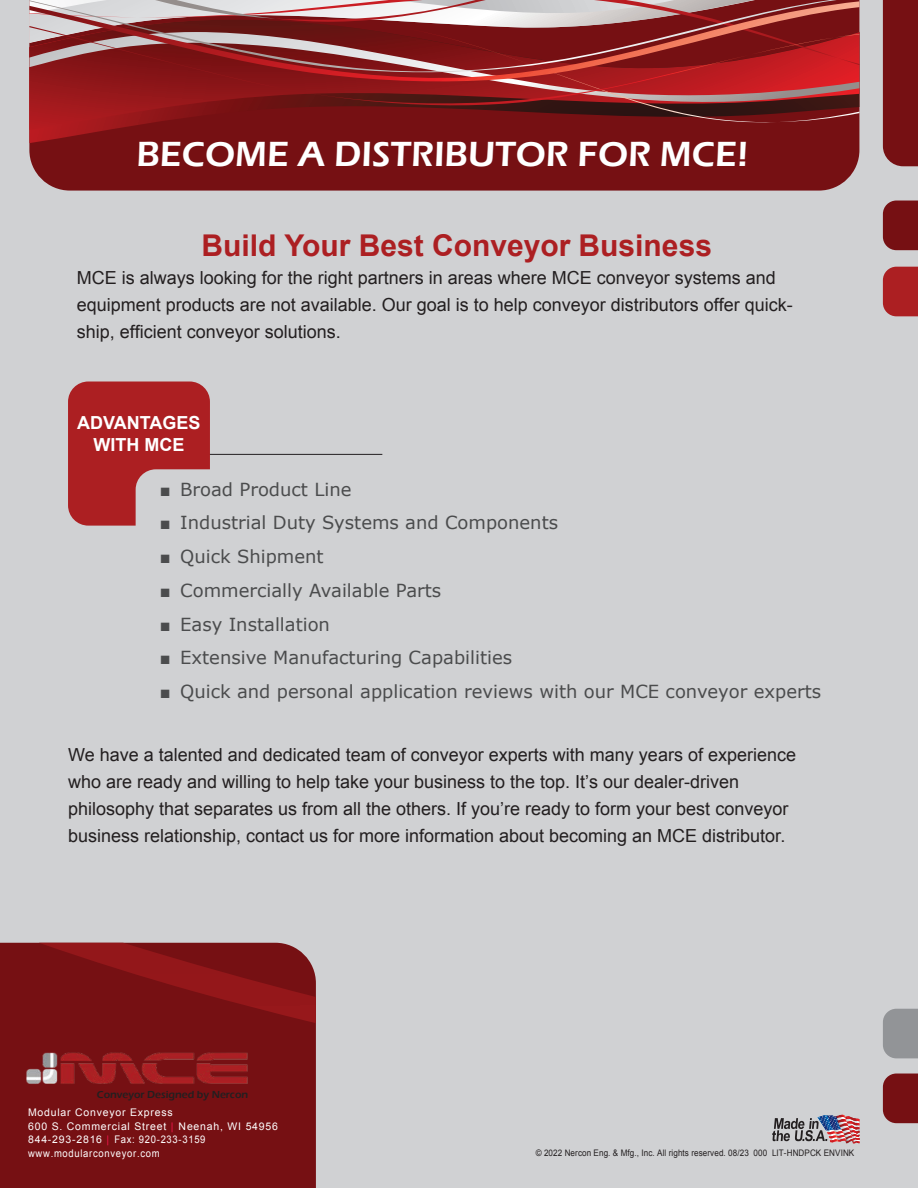
<style>
.page{position:relative;width:918px;height:1188px;background:#d0d1d3}
.page>*{position:absolute;margin:0;border:0;box-sizing:border-box;transform-origin:0 0}
.t1{font:600 36px "Eras ITC";color:#fff}
.t2{font:700 30px "Arial";color:#ac1f22}
.t3{font:18px/27px "Arial";color:#231f20}
.t4{font:18px "Verdana";color:#4b4c4d}
.t5{font:700 18px/21.6px "Arial";color:#fff;text-align:center}
.t6{font:10.5px/13.5px "Arial";letter-spacing:.075em;color:#fff}
.t7{font:600 10.5px "Eras ITC";color:#231f20}
.t8{font:9px "Arial";letter-spacing:.01em;color:#231f20;scale:.9 1}
.s1{font-family:"Arial"}
.s2{color:#ed164b}
</style>
<div class="page">
<div style="left:29px;top:143px;width:830px;height:48px;background:#761013"></div>
<div style="left:29px;top:130px;width:830px;height:13px;background:#761013"></div>
<svg style="left:29px;top:114px;width:830px;height:16px;background:#801215"></svg>
<svg style="left:398px;top:88px;width:461px;height:35px;background:#722122"></svg>
<svg style="left:29px;top:88px;width:721px;height:26px;background:#7f2021"></svg>
<svg style="left:29px;top:1px;width:830px;height:87px;background:#a82125"></svg>
<svg style="left:29px;top:0;width:808px;height:78px;background:#a15253"></svg>
<div style="left:883px;top:201px;width:35px;height:49px;background:#761013"></div>
<div style="left:883px;top:267px;width:35px;height:49px;background:#ac1f22"></div>
<div style="left:883px;top:1009px;width:35px;height:49px;background:#929497"></div>
<div style="left:883px;top:1074px;width:35px;height:49px;background:#761013"></div>
<svg style="left:0;top:943px;width:316px;height:245px;background:#791114"></svg>
<div style="left:883px;top:0;width:35px;height:166px;background:#761013"></div>
<svg style="left:772px;top:1115px;width:88px;height:29px"></svg>
<img style="left:19px;top:1045px;width:235px;height:46px">
<hr style="left:131px;top:454px;width:251px;height:1px;background:#231f20">
<div style="left:68px;top:382px;width:142px;height:144px;background:#ac1f22;border-radius:20px"></div>
<div style="left:136px;top:469px;width:142px;height:144px;background:#d0d1d3;border-radius:20px"></div>
<h1 class="t1" style="left:136px;top:134px;width:614px">BECOME A DISTRIBUTOR FOR MCE!</h1>
<h2 class="t2" style="left:202px;top:225px;width:512px">Build Your Best Conveyor Business</h2>
<p class="t3" style="left:77px;top:265px;width:718px">MCE is always looking for the right partners in areas where MCE conveyor systems and equipment products are not available. Our goal is to help conveyor distributors offer quick&shy;ship, efficient conveyor solutions.</p>
<p class="t5" style="left:77px;top:413px;width:125px">ADVANTAGES<br>WITH MCE</p>
<p class="t4" style="left:160px;top:477px;width:193px"><span class="s1">■</span> Broad Product Line</p>
<p class="t4" style="left:160px;top:510px;width:400px"><span class="s1">■</span> Industrial Duty Systems and Components</p>
<p class="t4" style="left:160px;top:544px;width:165px"><span class="s1">■</span> Quick Shipment</p>
<p class="t4" style="left:160px;top:578px;width:283px"><span class="s1">■</span> Commercially Available Parts</p>
<p class="t4" style="left:160px;top:612px;width:172px"><span class="s1">■</span> Easy Installation</p>
<p class="t4" style="left:160px;top:645px;width:354px"><span class="s1">■</span> Extensive Manufacturing Capabilities</p>
<p class="t4" style="left:160px;top:679px;width:663px"><span class="s1">■</span> Quick and personal application reviews with our MCE conveyor experts</p>
<p class="t3" style="left:68px;top:741px;width:730px">We have a talented and dedicated team of conveyor experts with many years of experience who are ready and willing to help take your business to the top. It’s our dealer-driven philosophy that separates us from all the others. If you’re ready to form your best conveyor business relationship, contact us for more information about becoming an MCE distributor.</p>
<p class="t7" style="left:97px;top:1089px;width:153px">Conveyor Designed by Nercon</p>
<p class="t6" style="left:28px;top:1106px;width:251px">Modular Conveyor Express<br>600 S. Commercial Street <span class="s2">|</span> Neenah, WI 54956<br>844-293-2816 <span class="s2">|</span> Fax: 920-233-3159 www.modularconveyor.com</p>
<p class="t8" style="left:536px;top:1147px;width:356px">© 2022 Nercon Eng. &amp; Mfg., Inc. All rights reserved. 08/23 000 LIT-HNDPCK ENVINK</p>
</div>
